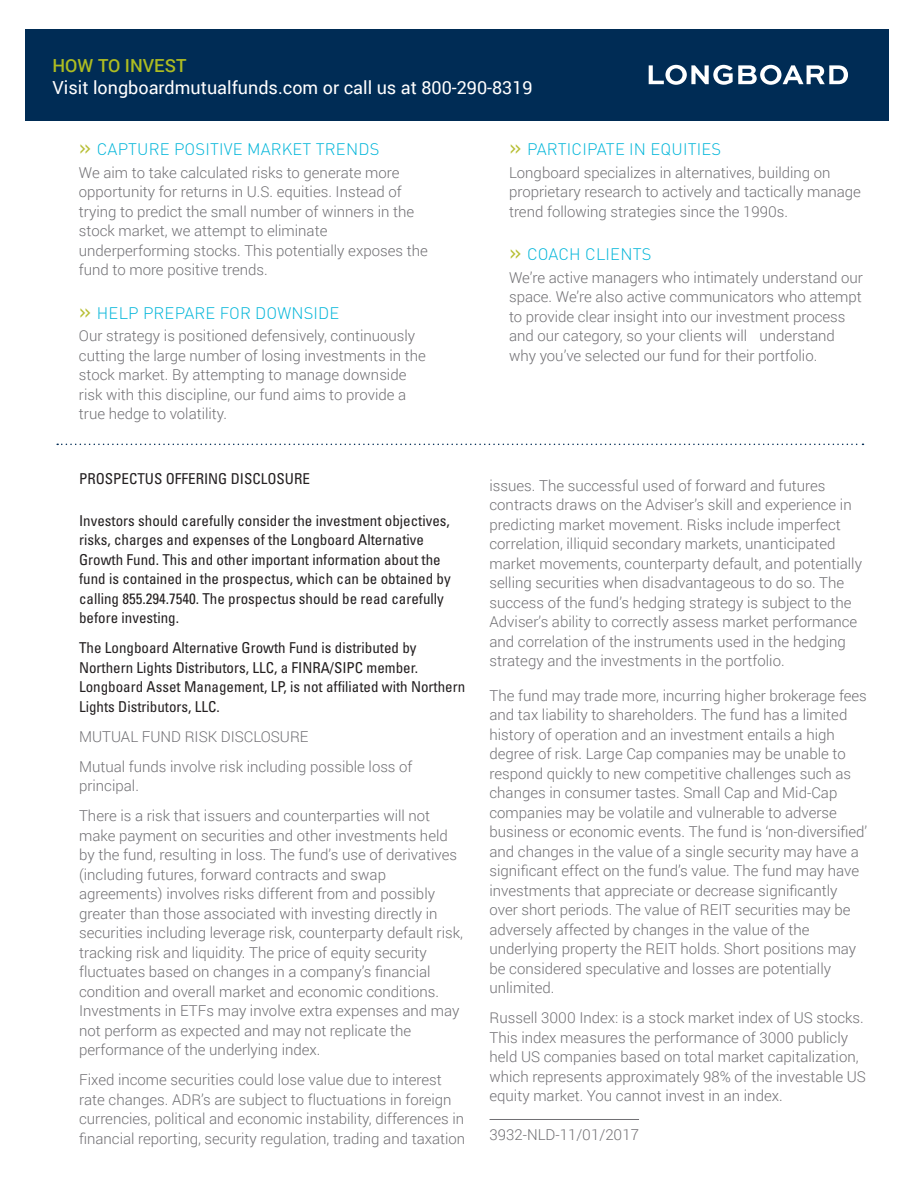
<style>
.page{position:relative;width:918px;height:1188px;background:#fff}
.page>*{position:absolute;margin:0;border:0;box-sizing:border-box;transform-origin:0 0}
.t1{font:18px "Roboto";color:#fff}
.t2{font:500 18px "Roboto";color:#aebc21}
.Body{font:300 16.5px "DIN Pro";letter-spacing:.01em;color:#00b5d9}
.Disclosue_black{font:300 15px/19.5px "Roboto";color:#717074}
.Disclosue_black-2{font:condensed 15px/19.5px "Univers";color:#231f20}
.Body-2{font:300 15px/19.5px "Roboto";color:#717074}
.s1{font-weight:400;font-size:22.5px;color:#b7be33}
</style>
<div class="page">
<div style="left:26px;top:29px;width:864px;height:92px;background:#002c55"></div>
<svg style="left:649px;top:65px;width:199px;height:20px"></svg>
<svg style="left:57px;top:444px;width:807px;height:1px"></svg>
<hr style="left:490px;top:1119px;width:149px;height:1px;background:#717074">
<p class="t2" style="left:52px;top:53px;width:136px">HOW TO INVEST</p>
<p class="t1" style="left:52px;top:75px;width:482px">Visit longboardmutualfunds.com or call us at 800-290-8319</p>
<p class="Body" style="left:79px;top:138px;width:302px"><span class="s1">»</span> CAPTURE POSITIVE MARKET TRENDS</p>
<p class="Body-2" style="left:79px;top:162px;width:350px">We aim to take calculated risks to generate more opportunity for returns in U.S. equities. Instead of trying to predict the small number of winners in the stock market, we attempt to eliminate underperforming stocks. This potentially exposes the fund to more positive trends.</p>
<p class="Body" style="left:79px;top:302px;width:262px"><span class="s1">»</span> HELP PREPARE FOR DOWNSIDE</p>
<p class="Body-2" style="left:79px;top:326px;width:349px">Our strategy is positioned defensively, continuously cutting the large number of losing investments in the stock market. By attempting to manage downside risk with this discipline, our fund aims to provide a true hedge to volatility.</p>
<p class="Disclosue_black-2" style="left:79px;top:469px;width:232px">PROSPECTUS OFFERING DISCLOSURE</p>
<p class="Disclosue_black-2" style="left:79px;top:511px;width:373px">Investors should carefully consider the investment objectives, risks, charges and expenses of the Longboard Alternative Growth Fund. This and other important information about the fund is contained in the prospectus, which can be obtained by calling 855.294.7540. The prospectus should be read carefully before investing.</p>
<p class="Disclosue_black-2" style="left:79px;top:638px;width:388px">The Longboard Alternative Growth Fund is distributed by Northern Lights Distributors, LLC, a FINRA/SIPC member.<br>Longboard Asset Management, LP, is not affiliated with Northern Lights Distributors, LLC.</p>
<p class="Disclosue_black" style="left:79px;top:726px;width:231px">MUTUAL FUND RISK DISCLOSURE</p>
<p class="Disclosue_black" style="left:79px;top:756px;width:335px">Mutual funds involve risk including possible loss of principal.</p>
<p class="Disclosue_black" style="left:79px;top:806px;width:385px">There is a risk that issuers and counterparties will not make payment on securities and other investments held by the fund, resulting in loss. The fund’s use of derivatives (including futures, forward contracts and swap agreements) involves risks different from and possibly greater than those associated with investing directly in securities including leverage risk, counterparty default risk, tracking risk and liquidity. The price of equity security fluctuates based on changes in a company’s financial condition and overall market and economic conditions.<br>Investments in ETFs may involve extra expenses and may not perform as expected and may not replicate the performance of the underlying index.</p>
<p class="Disclosue_black" style="left:79px;top:1070px;width:388px">Fixed income securities could lose value due to interest rate changes. ADR’s are subject to fluctuations in foreign currencies, political and economic instability, differences in financial reporting, security regulation, trading and taxation</p>
<p class="Body" style="left:509px;top:138px;width:214px"><span class="s1">»</span> PARTICIPATE IN EQUITIES</p>
<p class="Disclosue_black" style="left:509px;top:162px;width:353px">Longboard specializes in alternatives, building on proprietary research to actively and tactically manage trend following strategies since the 1990s.</p>
<p class="Body" style="left:509px;top:243px;width:144px"><span class="s1">»</span> COACH CLIENTS</p>
<p class="Disclosue_black" style="left:509px;top:267px;width:355px">We’re active managers who intimately understand our space. We’re also active communicators who attempt to provide clear insight into our investment process and our category, so your clients will understand why you’ve selected our fund for their portfolio.</p>
<p class="Disclosue_black" style="left:490px;top:475px;width:374px">issues. The successful used of forward and futures contracts draws on the Adviser’s skill and experience in predicting market movement. Risks include imperfect correlation, illiquid secondary markets, unanticipated market movements, counterparty default, and potentially selling securities when disadvantageous to do so. The success of the fund’s hedging strategy is subject to the Adviser’s ability to correctly assess market performance and correlation of the instruments used in the hedging strategy and the investments in the portfolio.</p>
<p class="Disclosue_black" style="left:490px;top:685px;width:379px">The fund may trade more, incurring higher brokerage fees and tax liability to shareholders. The fund has a limited history of operation and an investment entails a high degree of risk. Large Cap companies may be unable to respond quickly to new competitive challenges such as changes in consumer tastes. Small Cap and Mid-Cap companies may be volatile and vulnerable to adverse business or economic events. The fund is ‘non-diversified’ and changes in the value of a single security may have a significant effect on the fund’s value. The fund may have investments that appreciate or decrease significantly over short periods. The value of REIT securities may be adversely affected by changes in the value of the underlying property the REIT holds. Short positions may be considered speculative and losses are potentially unlimited.</p>
<p class="Disclosue_black" style="left:490px;top:1008px;width:378px">Russell 3000 Index: is a stock market index of US stocks.<br>This index measures the performance of 3000 publicly held US companies based on total market capitalization, which represents approximately 98% of the investable US equity market. You cannot invest in an index.</p>
<p class="Disclosue_black" style="left:490px;top:1125px;width:151px">3932-NLD-11/01/2017</p>
</div>
